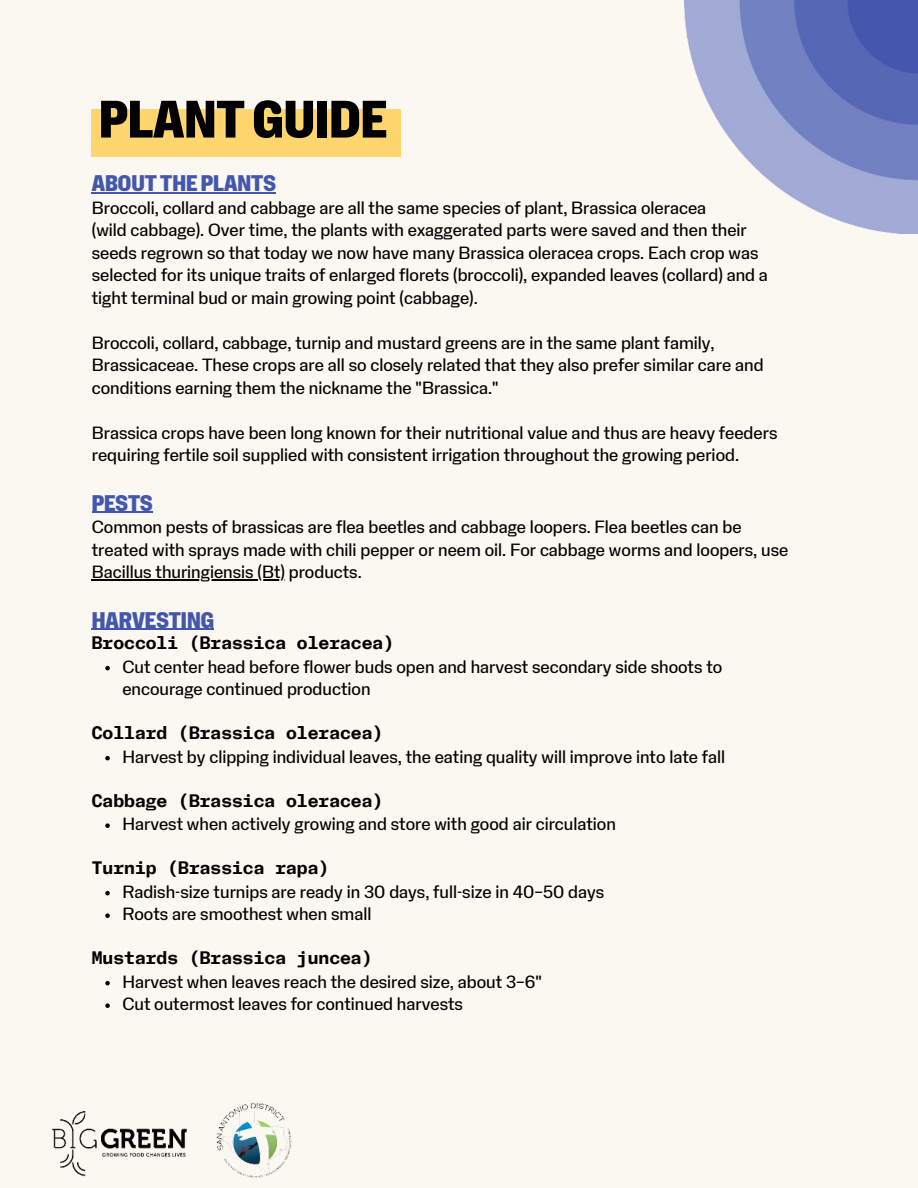
<style>
.page{position:relative;width:918px;height:1188px;background:#fbf7f1}
.page>*{position:absolute;margin:0;border:0;box-sizing:border-box;transform-origin:0 0}
.t1{font:900 52.5px "Na N Holo Condensed";color:#000}
.t2{font:900 22.5px "Na N Holo Condensed";color:#4357ad}
.t3{font:18px/22.5px "Na N Holo Narrow";color:#000}
.t4{font:700 18px "Na N Holo Mono";color:#000}
</style>
<div class="page">
<img style="left:685px;top:0;width:233px;height:234px">
<svg style="left:105px;top:666px;width:5px;height:4px"></svg>
<svg style="left:105px;top:756px;width:5px;height:4px"></svg>
<svg style="left:105px;top:823px;width:5px;height:5px"></svg>
<svg style="left:105px;top:891px;width:5px;height:4px"></svg>
<svg style="left:105px;top:913px;width:5px;height:5px"></svg>
<svg style="left:105px;top:981px;width:5px;height:4px"></svg>
<svg style="left:105px;top:1003px;width:5px;height:5px"></svg>
<hr style="left:92px;top:192px;width:184px;height:1px;background:#4357ad">
<hr style="left:92px;top:512px;width:61px;height:1px;background:#4357ad">
<hr style="left:92px;top:579px;width:193px;height:1px;background:#000">
<hr style="left:92px;top:629px;width:122px;height:1px;background:#4357ad">
<div style="left:92px;top:110px;width:309px;height:47px;background:#ffd66e"></div>
<img style="left:52px;top:1111px;width:135px;height:66px">
<img style="left:216px;top:1102px;width:76px;height:76px">
<h1 class="t1" style="left:99px;top:79px;width:290px">PLANT GUIDE</h1>
<p class="t2" style="left:92px;top:166px;width:186px">ABOUT THE PLANTS</p>
<p class="t3" style="left:92px;top:196px;width:678px">Broccoli, collard and cabbage are all the same species of plant, Brassica oleracea<br>(wild cabbage). Over time, the plants with exaggerated parts were saved and then their seeds regrown so that today we now have many Brassica oleracea crops. Each crop was selected for its unique traits of enlarged florets (broccoli), expanded leaves (collard) and a tight terminal bud or main growing point (cabbage).</p>
<p class="t3" style="left:92px;top:331px;width:673px">Broccoli, collard, cabbage, turnip and mustard greens are in the same plant family,<br>Brassicaceae. These crops are all so closely related that they also prefer similar care and conditions earning them the nickname the "Brassica."</p>
<p class="t3" style="left:92px;top:421px;width:687px">Brassica crops have been long known for their nutritional value and thus are heavy feeders requiring fertile soil supplied with consistent irrigation throughout the growing period.</p>
<p class="t2" style="left:92px;top:486px;width:62px">PESTS</p>
<p class="t3" style="left:92px;top:516px;width:698px">Common pests of brassicas are flea beetles and cabbage loopers. Flea beetles can be treated with sprays made with chili pepper or neem oil. For cabbage worms and loopers, use<br>Bacillus thuringiensis (Bt) products.</p>
<p class="t2" style="left:92px;top:603px;width:124px">HARVESTING</p>
<p class="t4" style="left:92px;top:628px;width:304px">Broccoli (Brassica oleracea)</p>
<p class="t3" style="left:122px;top:655px;width:601px">Cut center head before flower buds open and harvest secondary side shoots to encourage continued production</p>
<p class="t4" style="left:92px;top:718px;width:293px">Collard (Brassica oleracea)</p>
<p class="t3" style="left:122px;top:745px;width:604px">Harvest by clipping individual leaves, the eating quality will improve into late fall</p>
<p class="t4" style="left:92px;top:786px;width:293px">Cabbage (Brassica oleracea)</p>
<p class="t3" style="left:122px;top:813px;width:495px">Harvest when actively growing and store with good air circulation</p>
<p class="t4" style="left:92px;top:853px;width:239px">Turnip (Brassica rapa)</p>
<p class="t3" style="left:122px;top:880px;width:483px">Radish-size turnips are ready in 30 days, full-size in 40–50 days<br>Roots are smoothest when small</p>
<p class="t4" style="left:92px;top:943px;width:282px">Mustards (Brassica juncea)</p>
<p class="t3" style="left:122px;top:970px;width:421px">Harvest when leaves reach the desired size, about 3–6"<br>Cut outermost leaves for continued harvests</p>
</div>
